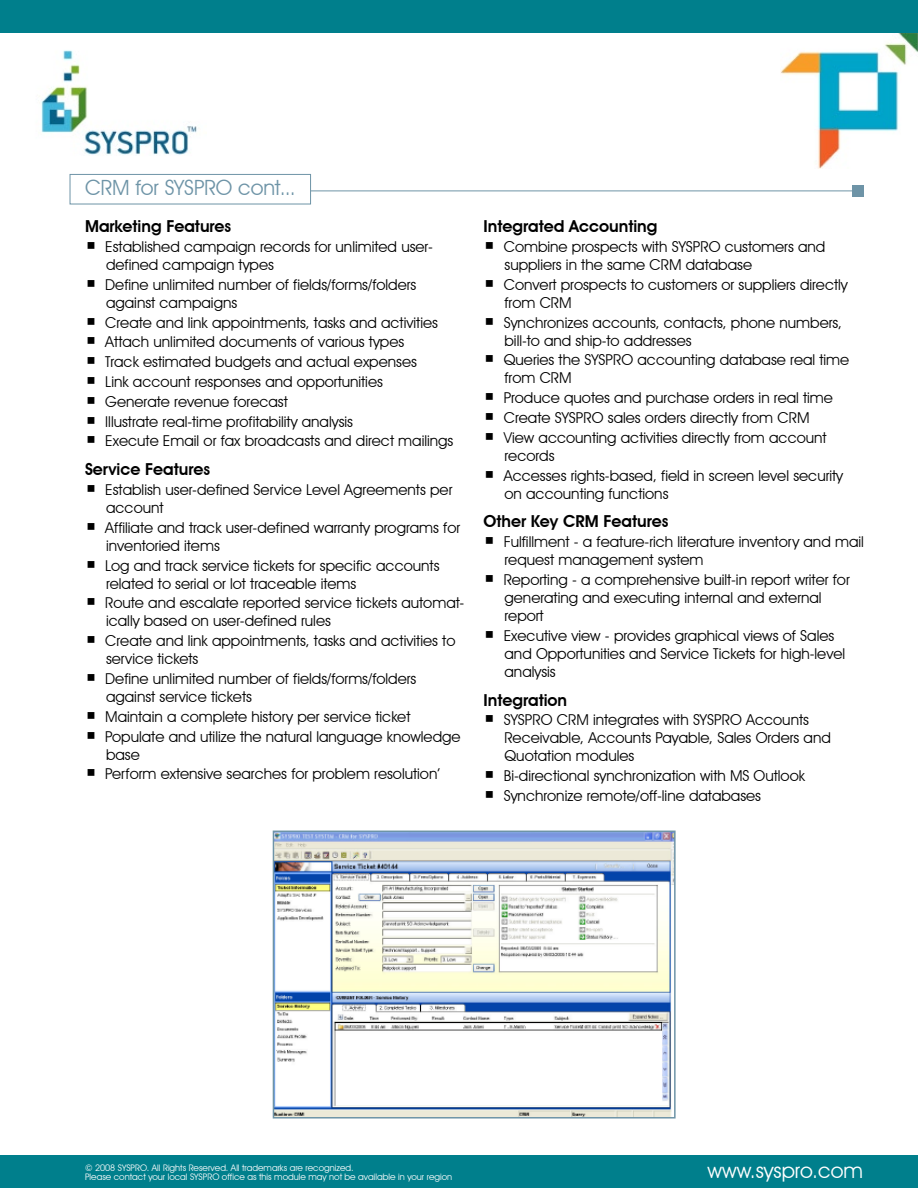
<style>
.page{position:relative;width:918px;height:1188px;background:#fff}
.page>*{position:absolute;margin:0;border:0;box-sizing:border-box;transform-origin:0 0}
.t1{font:21px "Avant Garde IT Cby BT";letter-spacing:-.01em;color:#6e94a7}
.t2{font:21px "Avant Garde IT Cby BT";color:#fff}
.t3{font:600 16.5px "Avant Garde IT Cby BT";color:#000}
.t4{font:15px/18px "Avant Garde IT Cby BT";color:#000}
.t5{font:9px/9.1px "Avant Garde IT Cby BT";color:#fff}
</style>
<div class="page">
<img style="left:780px;top:33px;width:138px;height:135px">
<div style="left:1px;top:1155px;width:917px;height:33px;background:#007f8c"></div>
<img style="left:41px;top:50px;width:156px;height:131px">
<div style="left:0;top:0;width:918px;height:33px;background:#007f8c"></div>
<hr style="left:225px;top:191px;width:639px;height:1px;background:#6e94a7">
<div style="left:70px;top:174px;width:241px;height:30px;background:#fff"></div>
<div style="left:70px;top:174px;width:241px;height:30px;border:1px solid #6e94a7"></div>
<div style="left:853px;top:185px;width:11px;height:11px;background:#6e94a7"></div>
<img style="left:276px;top:834px;width:397px;height:282px">
<div style="left:273px;top:831px;width:403px;height:288px;border:2px solid #6e94a7"></div>
<h1 class="t1" style="left:85px;top:175px;width:212px">CRM for SYSPRO cont...</h1>
<p class="t3" style="left:85px;top:216px;width:148px">Marketing Features</p>
<p class="t4" style="left:105px;top:238px;width:329px">Established campaign records for unlimited user&shy;defined campaign types</p>
<p class="t4" style="left:105px;top:275px;width:313px">Define unlimited number of fields/forms/folders against campaigns</p>
<p class="t4" style="left:105px;top:312px;width:350px;line-height:19.8px">Create and link appointments, tasks and activities Attach unlimited documents of various types<br>Track estimated budgets and actual expenses<br>Link account responses and opportunities<br>Generate revenue forecast<br>Illustrate real-time profitability analysis<br>Execute Email or fax broadcasts and direct mailings</p>
<p class="t3" style="left:85px;top:459px;width:127px">Service Features</p>
<p class="t4" style="left:105px;top:481px;width:349px">Establish user-defined Service Level Agreements per account</p>
<p class="t4" style="left:105px;top:518px;width:356px">Affiliate and track user-defined warranty programs for inventoried items</p>
<p class="t4" style="left:105px;top:556px;width:336px">Log and track service tickets for specific accounts related to serial or lot traceable items</p>
<p class="t4" style="left:105px;top:594px;width:361px">Route and escalate reported service tickets automat&shy;ically based on user-defined rules</p>
<p class="t4" style="left:105px;top:632px;width:352px">Create and link appointments, tasks and activities to service tickets</p>
<p class="t4" style="left:105px;top:670px;width:313px">Define unlimited number of fields/forms/folders against service tickets</p>
<p class="t4" style="left:105px;top:706px;width:357px;line-height:19.8px">Maintain a complete history per service ticket<br>Populate and utilize the natural language knowledge</p>
<p class="t4" style="left:105px;top:744px;width:337px;line-height:19.8px">base<br>Perform extensive searches for problem resolution’</p>
<p class="t3" style="left:484px;top:216px;width:176px">Integrated Accounting</p>
<p class="t4" style="left:504px;top:238px;width:323px">Combine prospects with SYSPRO customers and suppliers in the same CRM database</p>
<p class="t4" style="left:504px;top:275px;width:346px">Convert prospects to customers or suppliers directly from CRM</p>
<p class="t4" style="left:504px;top:313px;width:340px">Synchronizes accounts, contacts, phone numbers, bill-to and ship-to addresses</p>
<p class="t4" style="left:504px;top:351px;width:347px">Queries the SYSPRO accounting database real time from CRM</p>
<p class="t4" style="left:504px;top:388px;width:331px;line-height:19.8px">Produce quotes and purchase orders in real time<br>Create SYSPRO sales orders directly from CRM<br>View accounting activities directly from account</p>
<p class="t4" style="left:504px;top:445px;width:341px;line-height:19.8px">records<br>Accesses rights-based, field in screen level security</p>
<p class="t4" style="left:505px;top:484px;width:165px">on accounting functions</p>
<p class="t3" style="left:484px;top:512px;width:187px">Other Key CRM Features</p>
<p class="t4" style="left:504px;top:533px;width:362px">Fulfillment - a feature-rich literature inventory and mail request management system</p>
<p class="t4" style="left:504px;top:571px;width:347px">Reporting - a comprehensive built-in report writer for generating and executing internal and external report</p>
<p class="t4" style="left:504px;top:626px;width:343px">Executive view - provides graphical views of Sales and Opportunities and Service Tickets for high-level analysis</p>
<p class="t3" style="left:484px;top:690px;width:85px">Integration</p>
<p class="t4" style="left:504px;top:711px;width:329px">SYSPRO CRM integrates with SYSPRO Accounts<br>Receivable, Accounts Payable, Sales Orders and<br>Quotation modules</p>
<p class="t4" style="left:504px;top:766px;width:303px;line-height:19.8px">Bi-directional synchronization with MS Outlook<br>Synchronize remote/off-line databases</p>
<p class="t5" style="left:85px;top:1163px;width:369px">© 2008 SYSPRO. All Rights Reserved. All trademarks are recognized.<br>Please contact your local SYSPRO office as this module may not be available in your region</p>
<h1 class="t2" style="left:708px;top:1158px;width:157px">www.syspro.com</h1>
</div>
